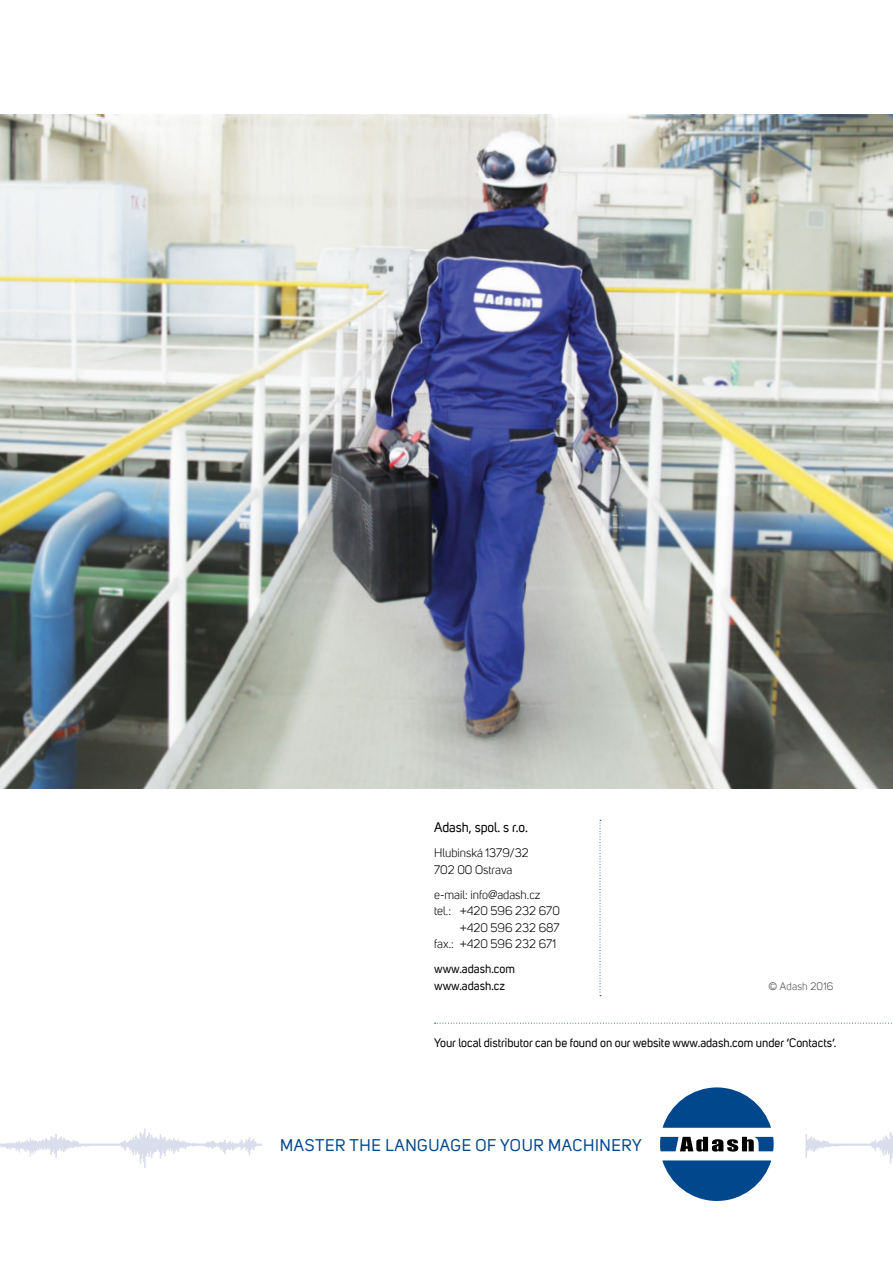
<style>
.page{position:relative;width:893px;height:1263px;background:#fff}
.page>*{position:absolute;margin:0;border:0;box-sizing:border-box;transform-origin:0 0}
.t1{font:16.5px "Uni Sans";letter-spacing:.04em;color:#00478c}
.t2{font:13.5px "Uni Sans";color:#000}
.t3{font:12px/16.5px "Uni Sans";color:#000}
.t4{font:12px/16.5px "Uni Sans";color:#000}
.t5{font:10.5px "Uni Sans";letter-spacing:.02em;color:#4d4d4f}
</style>
<div class="page">
<svg style="left:660px;top:1087px;width:114px;height:114px"></svg>
<svg style="left:0;top:1128px;width:262px;height:40px"></svg>
<svg style="left:805px;top:1132px;width:88px;height:32px"></svg>
<svg style="left:435px;top:1023px;width:457px;height:1px"></svg>
<img style="left:0;top:114px;width:893px;height:674px">
<svg style="left:600px;top:820px;width:1px;height:176px"></svg>
<p class="t2" style="left:434px;top:820px;width:96px">Adash, spol. s r.o.</p>
<p class="t3" style="left:434px;top:845px;width:96px">Hlubinská 1379/32<br>702 00 Ostrava</p>
<p class="t3" style="left:434px;top:886px;width:108px">e-mail: info@adash.cz</p>
<p class="t3" style="left:434px;top:903px;width:127px">tel.: +420 596 232 670</p>
<p class="t3" style="left:460px;top:919px;width:102px">+420 596 232 687</p>
<p class="t3" style="left:434px;top:936px;width:123px">fax.: +420 596 232 671</p>
<p class="t4" style="left:434px;top:961px;width:82px">www.adash.com www.adash.cz</p>
<p class="t5" style="left:769px;top:980px;width:66px">© Adash 2016</p>
<p class="t4" style="left:434px;top:1034px;width:404px">your local distributor can be found on our website www.adash.com under ‘contacts‘.</p>
<h1 class="t1" style="left:280px;top:1139px;width:363px">master the language of your machinery</h1>
</div>
